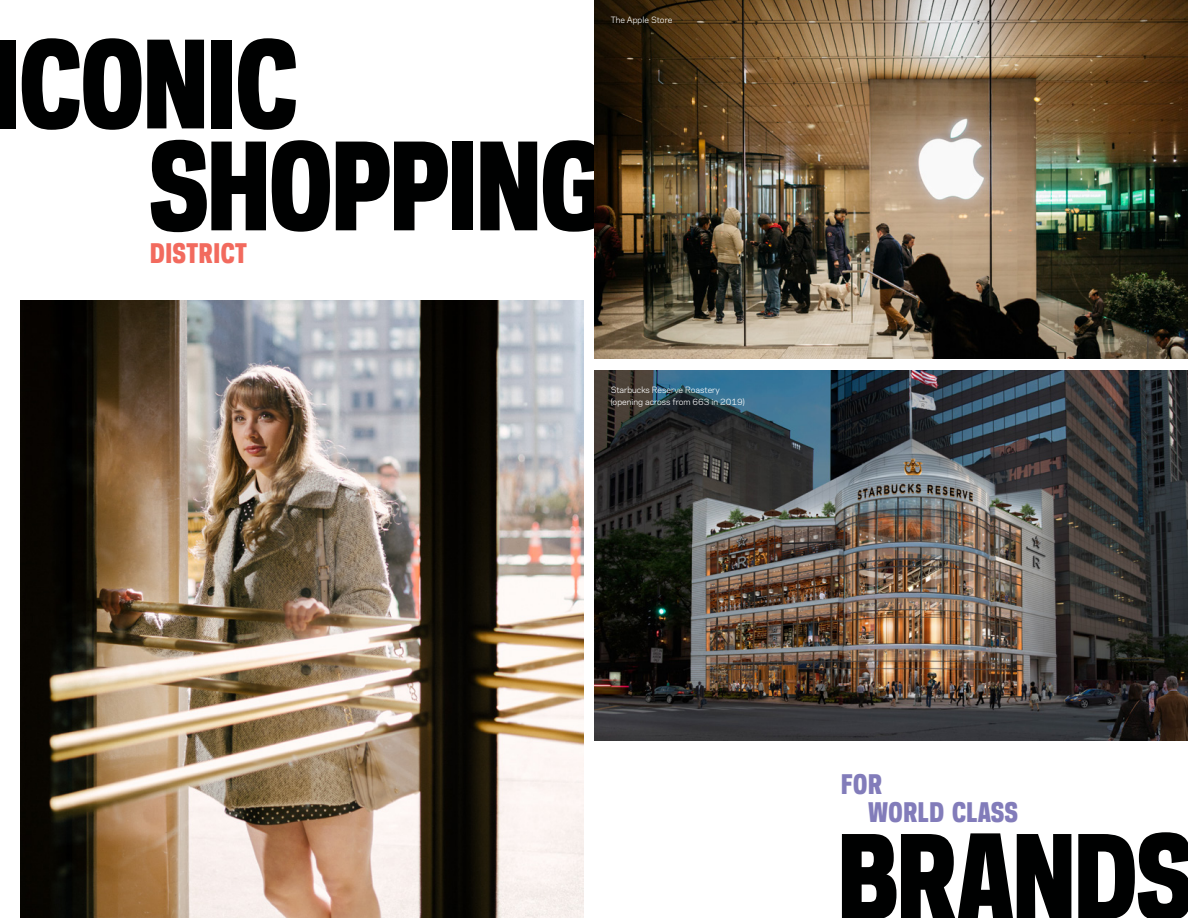
<style>
.page{position:relative;width:1188px;height:918px;background:#fff}
.page>*{position:absolute;margin:0;border:0;box-sizing:border-box;transform-origin:0 0}
.t1{font:800 113.85px/101.9px "Polaris Condensed";letter-spacing:-.04em;color:#000101}
.t2{font:800 109.5px "Polaris Condensed";letter-spacing:-.03em;color:#000101}
.t3{font:800 25.35px/27.5px "Polaris Condensed";color:#827cba}
.t4{font:800 25.35px "Polaris Condensed";color:#f26a5e}
.t5{font:8.1px/11.7px "Galaxie Polaris";color:#fff}
</style>
<div class="page">
<img style="left:594px;top:370px;width:594px;height:371px">
<img style="left:594px;top:0;width:594px;height:358px">
<img style="left:20px;top:301px;width:564px;height:617px">
<h1 class="t1" style="left:148px;top:32px;width:461px;text-indent:-160px">ICONIC<br>SHOPPING</h1>
<h3 class="t4" style="left:150px;top:237px;width:99px">DISTRICT</h3>
<p class="t5" style="left:611px;top:13px;width:63px">The Apple Store</p>
<p class="t5" style="left:611px;top:384px;width:136px">Starbucks Reserve Roastery (opening across from 663 in 2019)</p>
<h3 class="t3" style="left:868px;top:770px;width:151px;text-indent:-28px">FOR<br>WORLD CLASS</h3>
<h2 class="t2" style="left:836px;top:805px;width:360px">BRANDS</h2>
</div>
